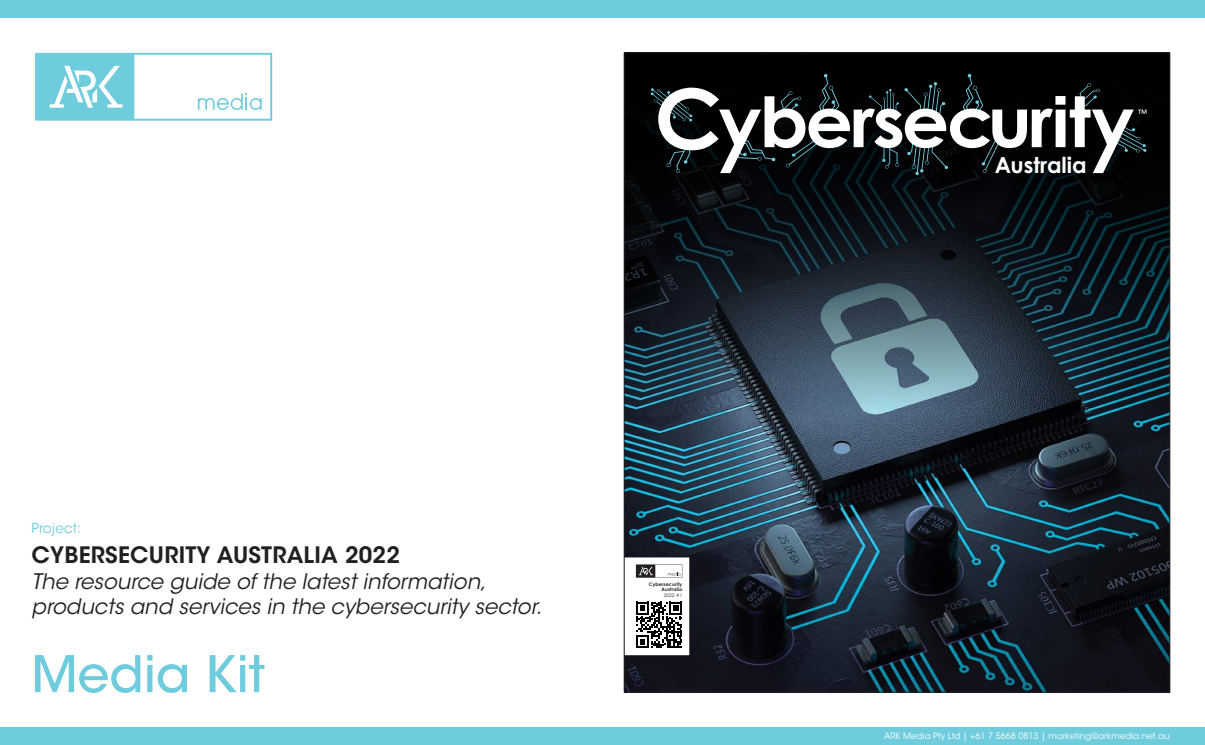
<style>
.page{position:relative;width:1205px;height:745px;background:#fff}
.page>*{position:absolute;margin:0;border:0;box-sizing:border-box;transform-origin:0 0}
.t1{font:500 50px "ITC Avant Garde Std";color:#6fccdc}
.t2{font:600 22.5px "ITC Avant Garde Std";letter-spacing:.01em;color:#231f20}
.t3{font:700 22.06px "Century Gothic Pro";color:#fff}
.t4{font:italic 21.25px/25.5px "ITC Avant Garde Std";color:#231f20}
.t5{font:13.75px "ITC Avant Garde Std";color:#6fccdc}
.t6{font:8.75px "ITC Avant Garde Std";color:#fff}
.t7{font:700 4.81px/5.3px "Century Gothic Pro";letter-spacing:.02em;color:#231f20;text-align:right}
.t8{font:4.81px "Century Gothic Pro";color:#231f20}
</style>
<div class="page">
<div style="left:0;top:726px;width:1205px;height:18px;background:#6fccdc"></div>
<div style="left:0;top:0;width:1205px;height:18px;background:#6dcddd"></div>
<img style="left:626px;top:411px;width:542px;height:278px">
<svg style="left:626px;top:55px;width:542px;height:356px;background:#1b2932"></svg>
<svg style="left:650px;top:74px;width:496px;height:101px"></svg>
<div style="left:624px;top:557px;width:65px;height:97px;background:#fff"></div>
<svg style="left:636px;top:564px;width:46px;height:13px"></svg>
<svg style="left:636px;top:601px;width:46px;height:46px"></svg>
<svg style="left:35px;top:53px;width:237px;height:67px"></svg>
<p class="t5" style="left:32px;top:519px;width:51px">Project:</p>
<p class="t2" style="left:32px;top:540px;width:370px">CYBERSECURITY AUSTRALIA 2022</p>
<p class="t4" style="left:32px;top:568px;width:512px">The resource guide of the latest information, products and services in the cybersecurity sector.</p>
<h1 class="t1" style="left:32px;top:642px;width:235px">Media Kit</h1>
<p class="t7" style="left:649px;top:581px;width:35px">Cybersecurity<br>Australia</p>
<p class="t8" style="left:664px;top:592px;width:20px">2022 #1</p>
<p class="t3" style="left:995px;top:151px;width:93px">Australia</p>
<p class="t6" style="left:884px;top:730px;width:287px">ARK Media Pty Ltd | +61 7 5668 0813 | marketing@arkmedia.net.au</p>
</div>
